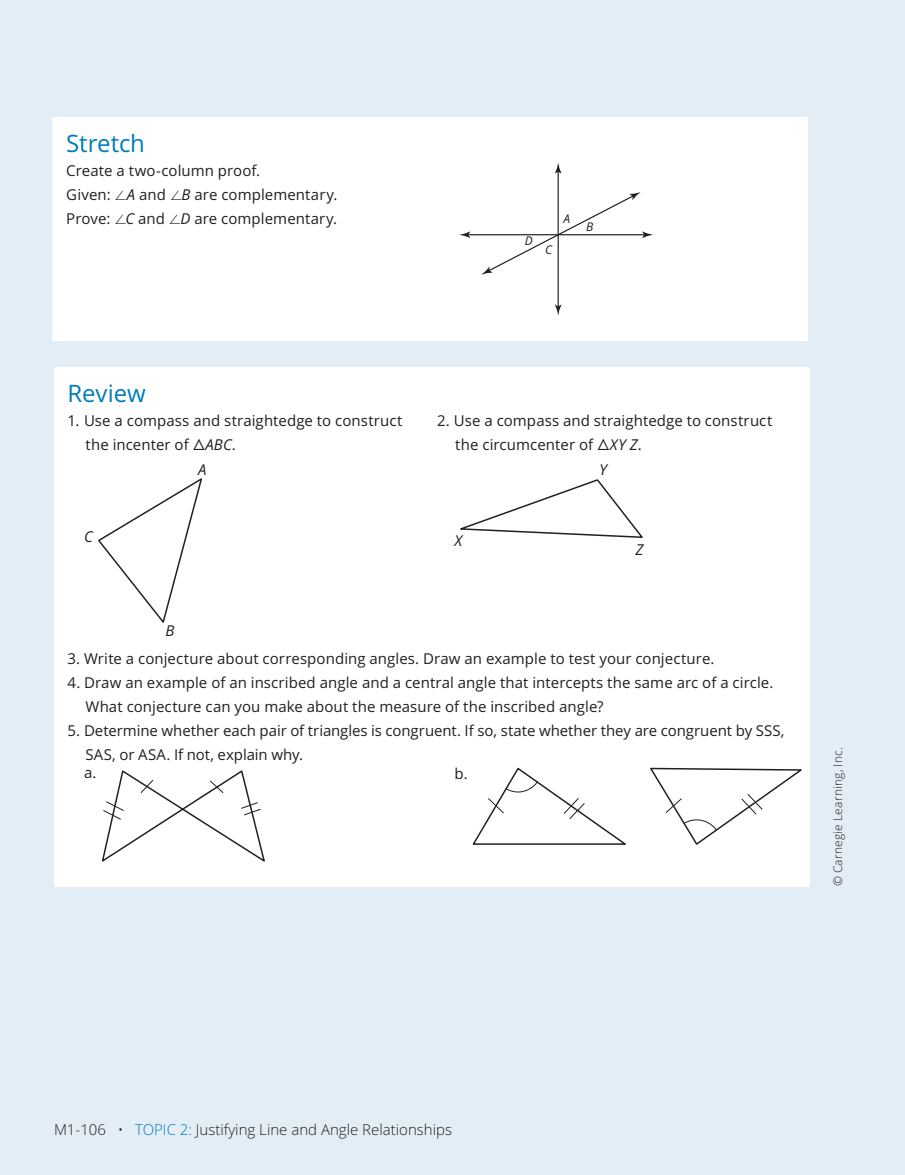
<style>
.page{position:relative;width:905px;height:1175px;background:#fff}
.page>*{position:absolute;margin:0;border:0;box-sizing:border-box;transform-origin:0 0}
.t1{font:24px "Open Sans";letter-spacing:-.005em;color:#007cbb}
.t2{font:15px/24px "Open Sans";letter-spacing:.005em;color:#231f20}
.t3{font:300 15px "Open Sans";color:#231f20}
.t4{font:italic 15px "Open Sans";color:#231f20}
.t5{font:300 12px "Open Sans";letter-spacing:.015em;color:#231f20}
.t6{font:italic 12px "Open Sans";color:#231f20}
.s1{font-style:italic}
.s2{color:#007cbb}
</style>
<div class="page">
<div style="left:0;top:0;width:904px;height:1174px;background:#e3edf6"></div>
<div style="left:53px;top:117px;width:755px;height:224px;background:#fff"></div>
<hr style="left:557px;top:170px;width:1px;height:138px;background:#231f20">
<svg style="left:555px;top:163px;width:6px;height:11px"></svg>
<svg style="left:555px;top:304px;width:6px;height:11px"></svg>
<hr style="left:466px;top:234px;width:179px;height:1px;background:#231f20">
<svg style="left:459px;top:231px;width:11px;height:7px"></svg>
<svg style="left:481px;top:192px;width:172px;height:83px"></svg>
<div style="left:54px;top:368px;width:755px;height:518px;background:#fff"></div>
<svg style="left:98px;top:478px;width:104px;height:145px"></svg>
<svg style="left:460px;top:479px;width:183px;height:59px"></svg>
<svg style="left:101px;top:770px;width:164px;height:92px"></svg>
<svg style="left:472px;top:767px;width:154px;height:78px"></svg>
<svg style="left:650px;top:767px;width:152px;height:78px"></svg>
<h1 class="t1" style="left:66px;top:133px;width:80px">Stretch</h1>
<p class="t2" style="left:66px;top:160px;width:272px">Create a two-column proof.<br>Given: ∠<span class="s1">A</span> and ∠<span class="s1">B</span> are complementary.<br>Prove: ∠<span class="s1">C</span> and ∠<span class="s1">D</span> are complementary.</p>
<p class="t6" style="left:525px;top:234px;width:9px">D</p>
<p class="t6" style="left:545px;top:242px;width:9px">C</p>
<p class="t6" style="left:563px;top:212px;width:8px">A</p>
<p class="t6" style="left:586px;top:220px;width:9px">B</p>
<h1 class="t1" style="left:68px;top:383px;width:80px">Review</h1>
<p class="t2" style="left:68px;top:410px;width:336px">1. Use a compass and straightedge to construct</p>
<p class="t2" style="left:86px;top:434px;width:152px">the incenter of △<span class="s1">ABC</span>.</p>
<p class="t4" style="left:198px;top:461px;width:10px">A</p>
<p class="t4" style="left:84px;top:528px;width:10px">C</p>
<p class="t4" style="left:165px;top:622px;width:10px">B</p>
<p class="t2" style="left:437px;top:410px;width:336px">2. Use a compass and straightedge to construct</p>
<p class="t2" style="left:455px;top:434px;width:188px">the circumcenter of △<span class="s1">XY Z</span>.</p>
<p class="t4" style="left:599px;top:461px;width:9px">Y</p>
<p class="t4" style="left:454px;top:531px;width:9px">X</p>
<p class="t4" style="left:635px;top:541px;width:9px">Z</p>
<p class="t2" style="left:68px;top:648px;width:648px">3. Write a conjecture about corresponding angles. Draw an example to test your conjecture.</p>
<p class="t2" style="left:86px;top:672px;width:689px;text-indent:-18px">4. Draw an example of an inscribed angle and a central angle that intercepts the same arc of a circle.<br>What conjecture can you make about the measure of the inscribed angle?</p>
<p class="t2" style="left:86px;top:720px;width:700px;text-indent:-18px">5. Determine whether each pair of triangles is congruent. If so, state whether they are congruent by SSS,<br>SAS, or ASA. If not, explain why.</p>
<p class="t2" style="left:84px;top:762px;width:14px">a.</p>
<p class="t2" style="left:454px;top:763px;width:15px">b.</p>
<p class="t5" style="left:832px;top:886px;width:141px;rotate:-90deg">© Carnegie Learning, Inc.</p>
<p class="t3" style="left:54px;top:1123px;width:399px">M1-106 • <span class="s2">TOPIC 2:</span> Justifying Line and Angle Relationships</p>
</div>
